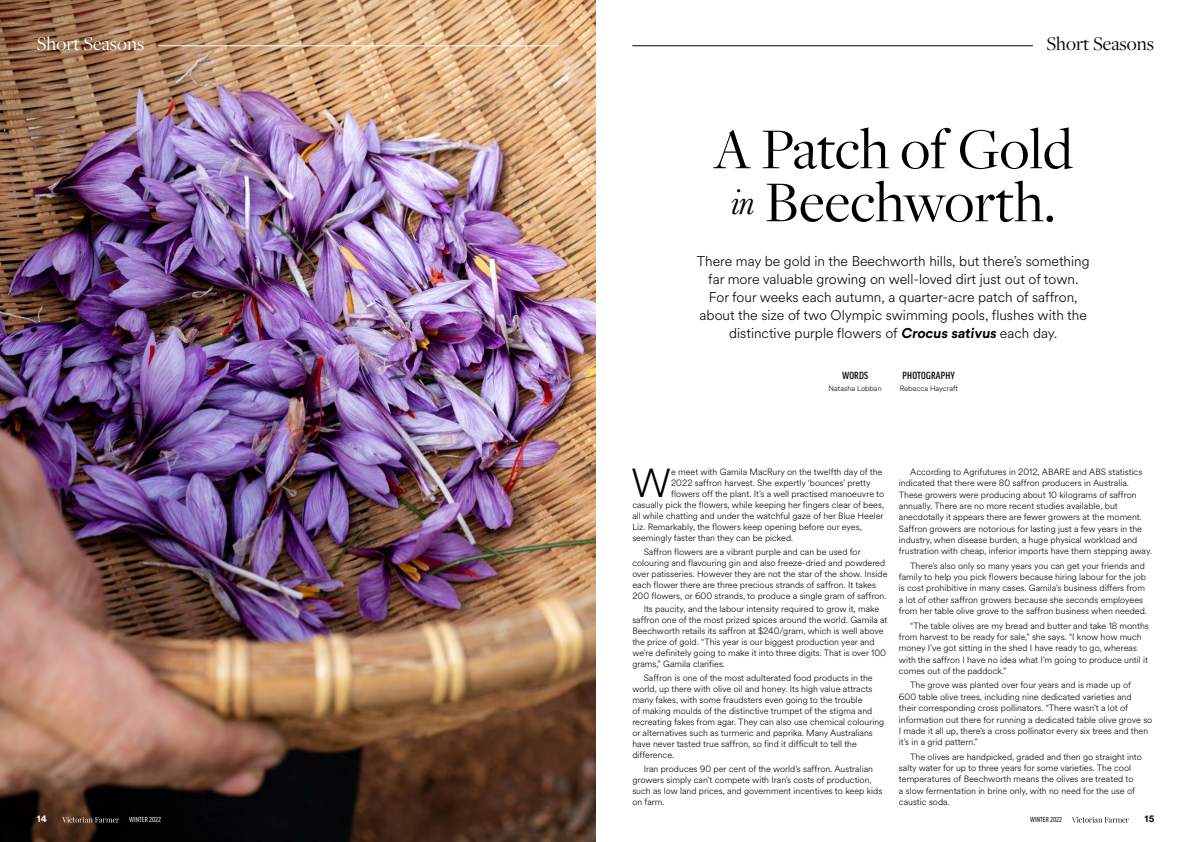
<style>
.page{position:relative;width:1191px;height:842px;background:#fff}
.page>*{position:absolute;margin:0;border:0;box-sizing:border-box;transform-origin:0 0}
.t1{font:60px/53px "Freight Disp Pro";color:#000}
.t2{font:300 40px "Circular Spotify Text";color:#000}
.t3{font:20px "Freight Disp Pro";color:#fff}
.t4{font:20px "Freight Disp Pro";color:#000}
.t5{font:300 14px/18px "Circular Spotify Text";color:#000;text-align:center}
.t6{font:500 condensed 10px "Good Pro";letter-spacing:.02em;color:#000}
.t7{font:700 10px "Circular Std";color:#fff}
.t8{font:700 10px "Circular Std";color:#000}
.t9{font:300 9px/11.4px "Circular Spotify Text";color:#000}
.t10{font:300 7.5px "Circular Spotify Text";color:#000}
.t11{font:7px "Good Pro Cond News";color:#fff}
.t12{font:7px "Good Pro Cond News";color:#000}
.s1{font-family:"Baskerville";font-style:italic;font-size:37px}
.s2{font-family:"Circular Std";font-weight:700}
</style>
<div class="page">
<img style="left:0;top:0;width:595px;height:842px">
<hr style="left:158px;top:46px;width:401px;height:1px;background:#fff">
<hr style="left:632px;top:46px;width:400px;height:1px;background:#000">
<svg style="left:1072px;top:817px;width:56px;height:5px"></svg>
<svg style="left:62px;top:817px;width:57px;height:5px"></svg>
<h3 class="t3" style="left:37px;top:31px;width:109px">Short Seasons</h3>
<h3 class="t4" style="left:1046px;top:31px;width:109px">Short Seasons</h3>
<h1 class="t1" style="left:713px;top:121px;width:360px">A Patch of Gold <span class="s1">in</span> Beechworth.</h1>
<p class="t5" style="left:697px;top:252px;width:394px">There may be gold in the Beechworth hills, but there’s something far more valuable growing on well-loved dirt just out of town.<br>For four weeks each autumn, a quarter-acre patch of saffron, about the size of two Olympic swimming pools, flushes with the distinctive purple flowers of <span class="s2">Crocus sativus</span> each day.</p>
<p class="t6" style="left:842px;top:370px;width:28px">WORDS</p>
<p class="t10" style="left:828px;top:383px;width:55px">Natasha Lobban</p>
<p class="t6" style="left:902px;top:370px;width:54px">PHOTOGRAPHY</p>
<p class="t10" style="left:899px;top:383px;width:60px">Rebecca Haycraft</p>
<h2 class="t2" style="left:631px;top:455px;width:41px">W</h2>
<p class="t9" style="left:671px;top:466px;width:213px">e meet with Gamila MacRury on the twelfth day of the</p>
<p class="t9" style="left:671px;top:477px;width:201px">2022 saffron harvest. She expertly ‘bounces’ pretty</p>
<p class="t9" style="left:671px;top:488px;width:215px">flowers off the plant. It’s a well practised manoeuvre to</p>
<p class="t9" style="left:632px;top:499px;width:253px">casually pick the flowers, while keeping her fingers clear of bees,</p>
<p class="t9" style="left:632px;top:510px;width:253px">all while chatting and under the watchful gaze of her Blue Heeler</p>
<p class="t9" style="left:632px;top:521px;width:231px">Liz. Remarkably, the flowers keep opening before our eyes,</p>
<p class="t9" style="left:632px;top:532px;width:162px">seemingly faster than they can be picked.</p>
<p class="t9" style="left:632px;top:546px;width:257px;line-height:11px;text-indent:11px">Saffron flowers are a vibrant purple and can be used for colouring and flavouring gin and also freeze-dried and powdered over patisseries. However they are not the star of the show. Inside each flower there are three precious strands of saffron. It takes 200 flowers, or 600 strands, to produce a single gram of saffron.</p>
<p class="t9" style="left:632px;top:604px;width:257px;line-height:11px;text-indent:11px">Its paucity, and the labour intensity required to grow it, make saffron one of the most prized spices around the world. Gamila at Beechworth retails its saffron at $240/gram, which is well above the price of gold. “This year is our biggest production year and we’re definitely going to make it into three digits. That is over 100 grams,” Gamila clarifies.</p>
<p class="t9" style="left:632px;top:673px;width:253px;line-height:11px;text-indent:11px">Saffron is one of the most adulterated food products in the world, up there with olive oil and honey. Its high value attracts many fakes, with some fraudsters even going to the trouble<br>of making moulds of the distinctive trumpet of the stigma and recreating fakes from agar. They can also use chemical colouring or alternatives such as turmeric and paprika. Many Australians have never tasted true saffron, so find it difficult to tell the difference.</p>
<p class="t9" style="left:632px;top:764px;width:251px;line-height:11px;text-indent:11px">Iran produces 90 per cent of the world’s saffron. Australian growers simply can’t compete with Iran’s costs of production, such as low land prices, and government incentives to keep kids on farm.</p>
<p class="t9" style="left:899px;top:466px;width:255px;text-indent:11px">According to Agrifutures in 2012, ABARE and ABS statistics indicated that there were 80 saffron producers in Australia.<br>These growers were producing about 10 kilograms of saffron annually. There are no more recent studies available, but anecdotally it appears there are fewer growers at the moment.<br>Saffron growers are notorious for lasting just a few years in the industry, when disease burden, a huge physical workload and frustration with cheap, inferior imports have them stepping away.</p>
<p class="t9" style="left:899px;top:560px;width:249px;text-indent:11px">There’s also only so many years you can get your friends and family to help you pick flowers because hiring labour for the job is cost prohibitive in many cases. Gamila’s business differs from a lot of other saffron growers because she seconds employees from her table olive grove to the saffron business when needed.</p>
<p class="t9" style="left:899px;top:620px;width:251px;text-indent:11px">“The table olives are my bread and butter and take 18 months from harvest to be ready for sale,” she says. “I know how much money I’ve got sitting in the shed I have ready to go, whereas with the saffron I have no idea what I’m going to produce until it comes out of the paddock.”</p>
<p class="t9" style="left:899px;top:680px;width:255px;text-indent:11px">The grove was planted over four years and is made up of<br>600 table olive trees, including nine dedicated varieties and<br>their corresponding cross pollinators. “There wasn’t a lot of information out there for running a dedicated table olive grove so I made it all up, there’s a cross pollinator every six trees and then it’s in a grid pattern.”</p>
<p class="t9" style="left:899px;top:751px;width:244px;text-indent:11px">The olives are handpicked, graded and then go straight into salty water for up to three years for some varieties. The cool temperatures of Beechworth means the olives are treated to<br>a slow fermentation in brine only, with no need for the use of caustic soda.</p>
<p class="t7" style="left:37px;top:812px;width:11px">14</p>
<p class="t11" style="left:129px;top:816px;width:33px">WINTER 2022</p>
<p class="t12" style="left:1030px;top:816px;width:33px">WINTER 2022</p>
<p class="t8" style="left:1144px;top:812px;width:11px">15</p>
</div>
